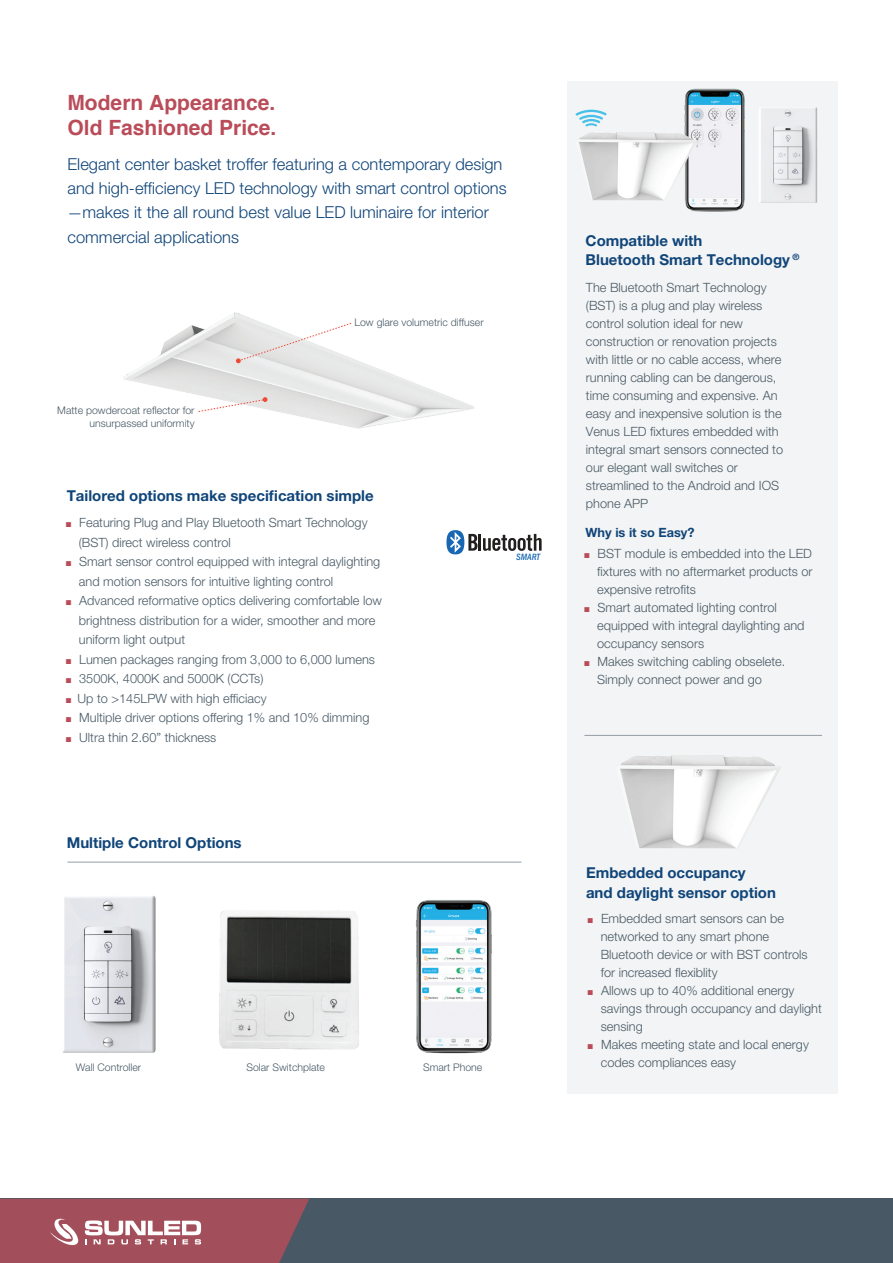
<style>
.page{position:relative;width:893px;height:1263px;background:#fff}
.page>*{position:absolute;margin:0;border:0;box-sizing:border-box;transform-origin:0 0}
.t1{font:700 21px/25.5px "Helvetica";color:#ba4c59}
.t2{font:300 16.5px/24px "Helvetica Neue LT Std";color:#104579}
.t3{font:700 15px/19.5px "Helvetica Neue LT Std";color:#104579}
.t4{font:300 12.75px/18px "Helvetica Neue LT Std";color:#485965}
.t5{font:700 12.75px "Helvetica Neue LT Std";color:#104579}
.t6{font:300 10.5px/12.6px "Helvetica Neue LT Std";color:#485965;text-align:right}
.t7{font:italic 500 condensed 9.45px "Franklin Gothic";color:#1767b3}
.t8{font:700 8.7px "Helvetica Neue LT Std";color:#104579}
.s1{font-size:15px}
.s2{font-family:"Arial";font-weight:400;font-size:10.5px;color:#ba4c59}
</style>
<div class="page">
<img style="left:124px;top:313px;width:351px;height:116px">
<div style="left:567px;top:81px;width:270px;height:1012px;background:#f3f4f5"></div>
<hr style="left:67px;top:862px;width:454px;height:1px;background:#939da7">
<svg style="left:198px;top:397px;width:70px;height:15px"></svg>
<svg style="left:236px;top:323px;width:116px;height:40px"></svg>
<hr style="left:584px;top:735px;width:238px;height:1px;background:#939da7">
<div style="left:0;top:1199px;width:893px;height:64px;background:#485965"></div>
<svg style="left:446px;top:530px;width:96px;height:24px"></svg>
<svg style="left:0;top:1199px;width:309px;height:64px;background:#a55b67"></svg>
<img style="left:219px;top:910px;width:140px;height:140px">
<img style="left:620px;top:755px;width:161px;height:94px">
<img style="left:684px;top:88px;width:52px;height:124px">
<img style="left:729px;top:89px;width:109px;height:131px">
<img style="left:579px;top:123px;width:121px;height:87px">
<img style="left:416px;top:900px;width:76px;height:154px">
<svg style="left:576px;top:110px;width:30px;height:17px"></svg>
<img style="left:63px;top:895px;width:93px;height:158px">
<h1 class="t1" style="left:67px;top:89px;width:210px">Modern Appearance.<br>Old Fashioned Price.</h1>
<p class="t2" style="left:67px;top:152px;width:441px">Elegant center basket troffer featuring a contemporary design and high-efficiency LED technology with smart control options <span class="s1">—</span>makes it the all round best value LED luminaire for interior commercial applications</p>
<p class="t6" style="left:354px;top:315px;width:131px">Low glare volumetric diffuser</p>
<p class="t6" style="left:57px;top:404px;width:139px">Matte powdercoat reflector for unsurpassed uniformity</p>
<p class="t3" style="left:67px;top:486px;width:309px">Tailored options make specification simple</p>
<p class="t4" style="left:79px;top:512px;width:290px;line-height:19.5px;text-indent:-13px"><span class="s2">■</span> Featuring Plug and Play Bluetooth Smart Technology (BST) direct wireless control</p>
<p class="t4" style="left:79px;top:551px;width:303px;line-height:19.5px;text-indent:-14px"><span class="s2">■</span> Smart sensor control equipped with integral daylighting and motion sensors for intuitive lighting control</p>
<p class="t4" style="left:79px;top:590px;width:305px;line-height:19.5px;text-indent:-14px"><span class="s2">■</span> Advanced reformative optics delivering comfortable low brightness distribution for a wider, smoother and more uniform light output</p>
<p class="t4" style="left:65px;top:650px;width:311px"><span class="s2">■</span> Lumen packages ranging from 3,000 to 6,000 lumens</p>
<p class="t4" style="left:65px;top:669px;width:200px"><span class="s2">■</span> 3500K, 4000K and 5000K (CCTs)</p>
<p class="t4" style="left:65px;top:689px;width:203px"><span class="s2">■</span> Up to &gt;145LPW with high efficiacy</p>
<p class="t4" style="left:65px;top:708px;width:306px"><span class="s2">■</span> Multiple driver options offering 1% and 10% dimming</p>
<p class="t4" style="left:65px;top:728px;width:153px"><span class="s2">■</span> Ultra thin 2.60” thickness</p>
<p class="t7" style="left:516px;top:552px;width:25px">SMART</p>
<p class="t3" style="left:67px;top:832px;width:176px">Multiple Control Options</p>
<p class="t6" style="left:76px;top:1060px;width:67px">Wall Controller</p>
<p class="t6" style="left:246px;top:1060px;width:80px">Solar Switchplate</p>
<p class="t6" style="left:423px;top:1060px;width:61px">Smart Phone</p>
<p class="t3" style="left:586px;top:230px;width:206px">Compatible with<br>Bluetooth Smart Technology</p>
<p class="t4" style="left:586px;top:278px;width:199px">The Bluetooth Smart Technology (BST) is a plug and play wireless control solution ideal for new construction or renovation projects with little or no cable access, where running cabling can be dangerous, time consuming and expensive. An easy and inexpensive solution is the<br>Venus LED fixtures embedded with integral smart sensors connected to our elegant wall switches or streamlined to the Android and IOS phone APP</p>
<p class="t5" style="left:586px;top:524px;width:111px">Why is it so Easy?</p>
<p class="t8" style="left:792px;top:252px;width:8px">®</p>
<p class="t4" style="left:597px;top:544px;width:217px;text-align:justify;text-indent:-13px"><span class="s2">■</span> BST module is embedded into the LED fixtures with no aftermarket products or expensive retrofits</p>
<p class="t4" style="left:597px;top:598px;width:209px;text-indent:-14px"><span class="s2">■</span> Smart automated lighting control equipped with integral daylighting and occupancy sensors</p>
<p class="t4" style="left:597px;top:652px;width:190px;text-indent:-14px"><span class="s2">■</span> Makes switching cabling obselete.<br>Simply connect power and go</p>
<p class="t3" style="left:586px;top:863px;width:191px">Embedded occupancy and daylight sensor option</p>
<p class="t4" style="left:601px;top:909px;width:208px;text-indent:-13px"><span class="s2">■</span> Embedded smart sensors can be networked to any smart phone<br>Bluetooth device or with BST controls for increased flexiblity</p>
<p class="t4" style="left:601px;top:981px;width:223px;text-indent:-14px"><span class="s2">■</span> Allows up to 40% additional energy savings through occupancy and daylight sensing</p>
<p class="t4" style="left:601px;top:1035px;width:210px;text-indent:-14px"><span class="s2">■</span> Makes meeting state and local energy codes compliances easy</p>
</div>
